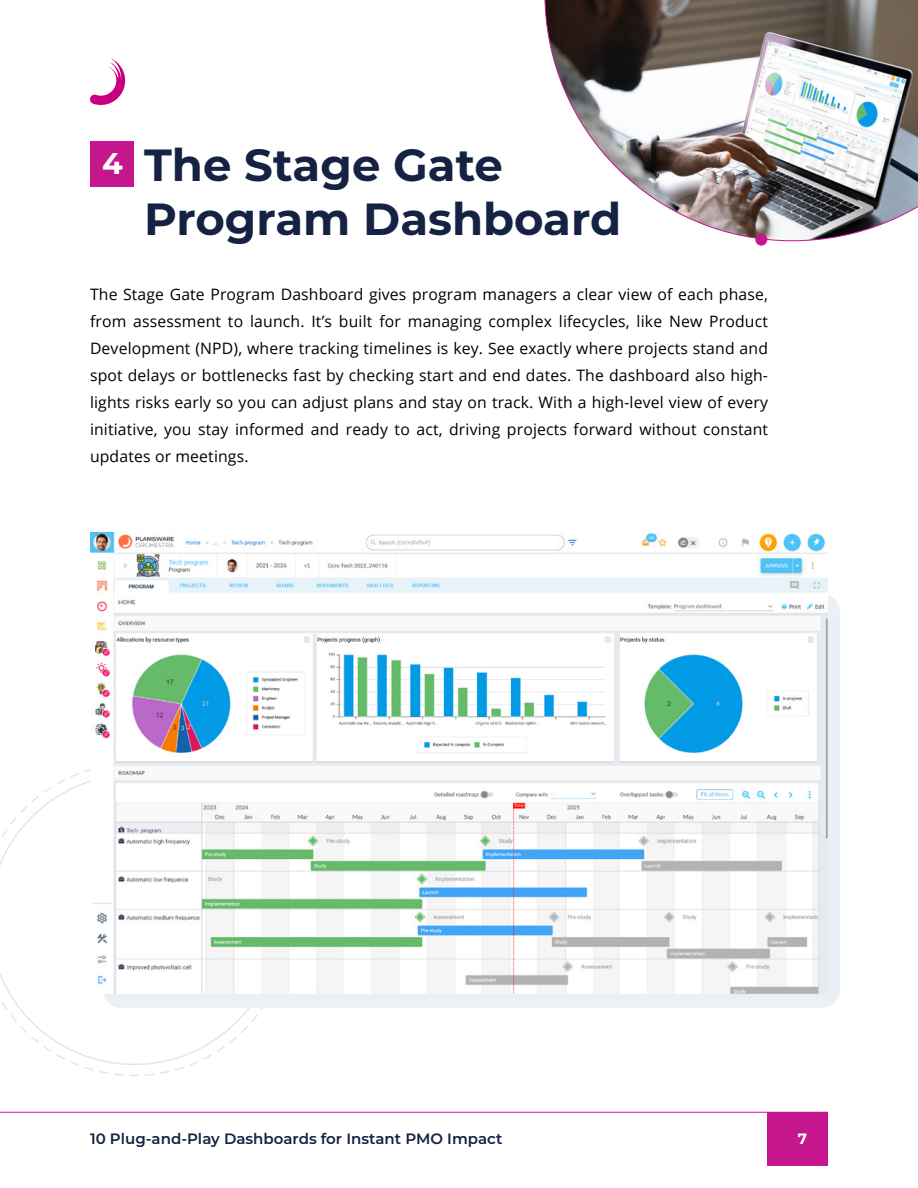
<style>
.page{position:relative;width:918px;height:1188px;background:#fff}
.page>*{position:absolute;margin:0;border:0;box-sizing:border-box;transform-origin:0 0}
.t1{font:700 45px/54px "Montserrat";color:#152243}
.t2{font:700 30px "Montserrat";color:#fff}
.Body{font:15.75px/27px "Open Sans";letter-spacing:.01em;color:#000;text-align:justify}
.t3{font:600 15px "Montserrat";color:#152243}
.t4{font:700 15px "Montserrat";color:#fff}
</style>
<div class="page">
<svg style="left:90px;top:58px;width:36px;height:47px"></svg>
<div style="left:767px;top:1112px;width:61px;height:53px;background:#c6168d"></div>
<svg style="left:0;top:774px;width:263px;height:291px"></svg>
<div style="left:103px;top:594px;width:737px;height:414px;background:#ebf0f7;border-radius:18px"></div>
<hr style="left:0;top:1112px;width:828px;height:1px;background:#c6168d">
<img style="left:544px;top:0;width:374px;height:241px">
<div style="left:755px;top:234px;width:12px;height:12px;background:#c6168d;border-radius:50%"></div>
<img style="left:90px;top:532px;width:737px;height:461px">
<div style="left:91px;top:142px;width:43px;height:45px;background:#c6168d"></div>
<p class="t2" style="left:102px;top:141px;width:22px">4</p>
<p class="t1" style="left:144px;top:136px;width:479px">The Stage Gate<br>Program Dashboard</p>
<p class="Body" style="left:90px;top:280px;width:680px">The Stage Gate Program Dashboard gives program managers a clear view of each phase, from assessment to launch. It’s built for managing complex lifecycles, like New Product Development (NPD), where tracking timelines is key. See exactly where projects stand and spot delays or bottlenecks fast by checking start and end dates. The dashboard also high&shy;lights risks early so you can adjust plans and stay on track. With a high-level view of every initiative, you stay informed and ready to act, driving projects forward without constant updates or meetings.</p>
<p class="t3" style="left:90px;top:1128px;width:414px">10 Plug-and-Play Dashboards for Instant PMO Impact</p>
<p class="t4" style="left:798px;top:1128px;width:11px">7</p>
</div>
